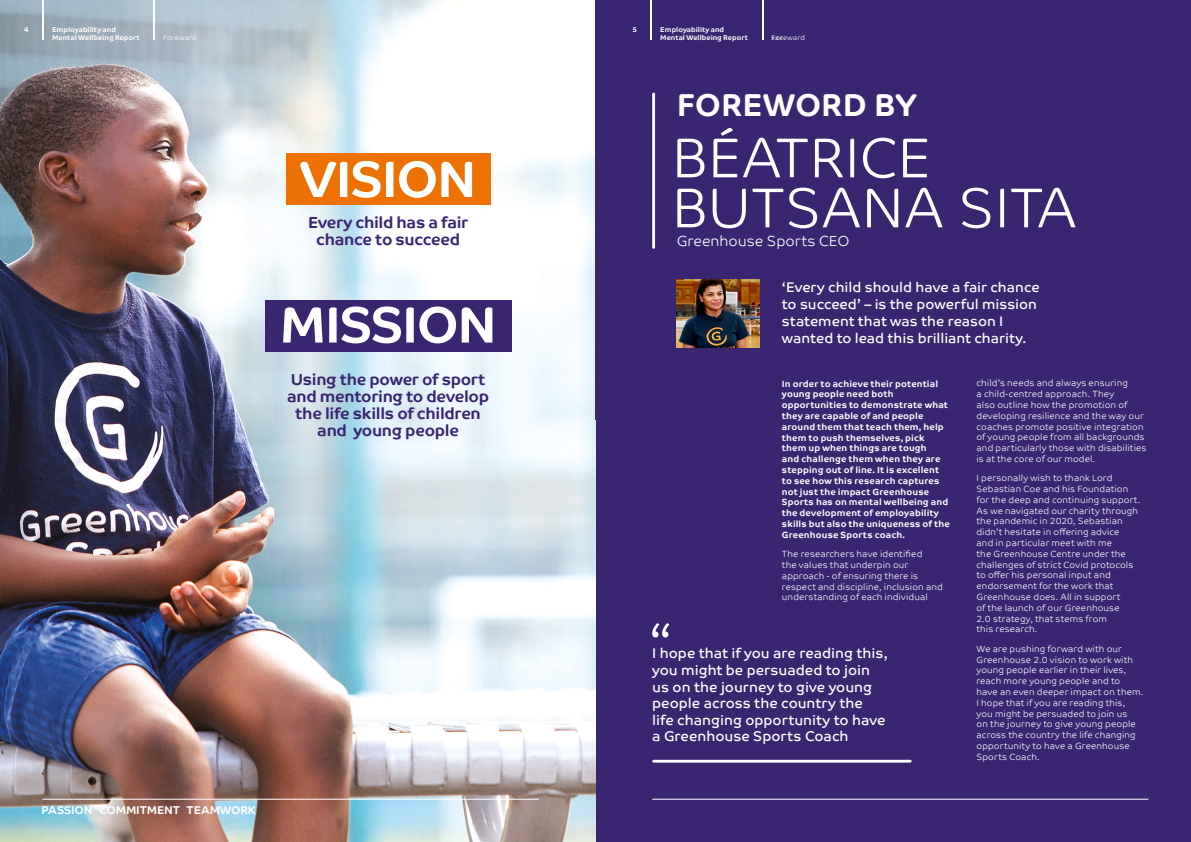
<style>
.page{position:relative;width:1191px;height:842px;background:#fff}
.page>*{position:absolute;margin:0;border:0;box-sizing:border-box;transform-origin:0 0}
.t1{font:300 56.3px/50px "Co Text";color:#fff}
.t2{font:700 51.2px "Co Text";letter-spacing:-.025em;color:#fff}
.t3{font:700 31.8px "Co Text";color:#fff}
.t4{font:700 16px/17px "Co Text";letter-spacing:-.02em;color:#3a2670;text-align:center}
.t5{font:300 14.6px "Co Text";color:#fff}
.t6{font:14.2px/16.5px "Co Text";color:#fff}
.t7{font:14px/17.2px "Co Text";color:#fff}
.t8{font:700 11.4px "Co Text";letter-spacing:-.015em;color:#fff}
.t9{font:300 9px/10.8px "Co Text";letter-spacing:.015em;color:#fff}
.t10{font:700 9px/10.8px "Co Text";letter-spacing:.015em;color:#fff}
.t11{font:700 7px/8px "Co Text";letter-spacing:.005em;color:#fff}
.t12{font:300 7px "Co Text";letter-spacing:.025em;color:#fff}
</style>
<div class="page">
<div style="left:595px;top:0;width:596px;height:842px;background:#3a2670"></div>
<img style="left:0;top:0;width:595px;height:842px">
<hr style="left:652px;top:94px;width:3px;height:153px;background:#fff">
<hr style="left:653px;top:760px;width:257px;height:3px;background:#fff">
<svg style="left:652px;top:623px;width:17px;height:14px"></svg>
<img style="left:676px;top:279px;width:83px;height:68px">
<div style="left:286px;top:153px;width:204px;height:51px;background:#ee7203"></div>
<div style="left:265px;top:300px;width:246px;height:51px;background:#3a2670"></div>
<hr style="left:652px;top:799px;width:496px;height:1px;background:#fff">
<hr style="left:43px;top:0;width:1px;height:40px;background:#fff">
<hr style="left:650px;top:0;width:2px;height:40px;background:#fff">
<hr style="left:154px;top:0;width:1px;height:40px;background:#fff">
<hr style="left:762px;top:0;width:1px;height:40px;background:#fff">
<hr style="left:43px;top:799px;width:496px;height:1px;background:#fff">
<p class="t11" style="left:52px;top:26px;width:89px">Employability and<br>Mental Wellbeing Report</p>
<p class="t11" style="left:660px;top:26px;width:89px">Employability and<br>Mental Wellbeing Report</p>
<p class="t12" style="left:771px;top:33px;width:13px">xxx</p>
<p class="t11" style="left:24px;top:26px;width:6px">4</p>
<p class="t11" style="left:632px;top:26px;width:6px">5</p>
<p class="t12" style="left:163px;top:34px;width:35px">Foreward</p>
<p class="t12" style="left:771px;top:34px;width:35px">Foreward</p>
<h2 class="t2" style="left:300px;top:159px;width:178px">VISION</h2>
<h3 class="t4" style="left:308px;top:215px;width:162px">Every child has a fair chance to succeed</h3>
<h2 class="t2" style="left:279px;top:304px;width:219px">MISSION</h2>
<h3 class="t4" style="left:287px;top:372px;width:203px">Using the power of sport and mentoring to develop the life skills of children and young people</h3>
<p class="t8" style="left:42px;top:803px;width:216px">PASSION COMMITMENT TEAMWORK</p>
<h3 class="t3" style="left:676px;top:92px;width:242px">FOREWORD BY</h3>
<h1 class="t1" style="left:671px;top:137px;width:406px">BÉATRICE<br>BUTSANA SITA</h1>
<h3 class="t5" style="left:676px;top:235px;width:174px">Greenhouse Sports CEO</h3>
<h3 class="t7" style="left:782px;top:279px;width:259px">‘Every child should have a fair chance to succeed’ – is the powerful mission statement that was the reason I wanted to lead this brilliant charity.</h3>
<p class="t10" style="left:782px;top:379px;width:169px">In order to achieve their potential young people need both opportunities to demonstrate what they are capable of and people around them that teach them, help them to push themselves, pick them up when things are tough<br>and challenge them when they are stepping out of line. It is excellent to see how this research captures not just the impact Greenhouse<br>Sports has on mental wellbeing and the development of employability skills but also the uniqueness of the<br>Greenhouse Sports coach.</p>
<p class="t9" style="left:782px;top:549px;width:162px">The researchers have identified<br>the values that underpin our approach - of ensuring there is respect and discipline, inclusion and understanding of each individual</p>
<h3 class="t6" style="left:652px;top:646px;width:237px">I hope that if you are reading this, you might be persuaded to join us on the journey to give young people across the country the life changing opportunity to have a Greenhouse Sports Coach</h3>
<p class="t9" style="left:976px;top:378px;width:171px">child’s needs and always ensuring<br>a child-centred approach. They<br>also outline how the promotion of developing resilience and the way our coaches promote positive integration of young people from all backgrounds and particularly those with disabilities is at the core of our model.</p>
<p class="t9" style="left:976px;top:473px;width:165px">I personally wish to thank Lord<br>Sebastian Coe and his Foundation for the deep and continuing support.<br>As we navigated our charity through the pandemic in 2020, Sebastian didn’t hesitate in offering advice<br>and in particular meet with me<br>the Greenhouse Centre under the challenges of strict Covid protocols to offer his personal input and endorsement for the work that<br>Greenhouse does. All in support<br>of the launch of our Greenhouse<br>2.0 strategy, that stems from<br>this research.</p>
<p class="t9" style="left:976px;top:644px;width:168px">We are pushing forward with our<br>Greenhouse 2.0 vision to work with young people earlier in their lives, reach more young people and to have an even deeper impact on them.<br>I hope that if you are reading this, you might be persuaded to join us<br>on the journey to give young people across the country the life changing opportunity to have a Greenhouse<br>Sports Coach.</p>
</div>
